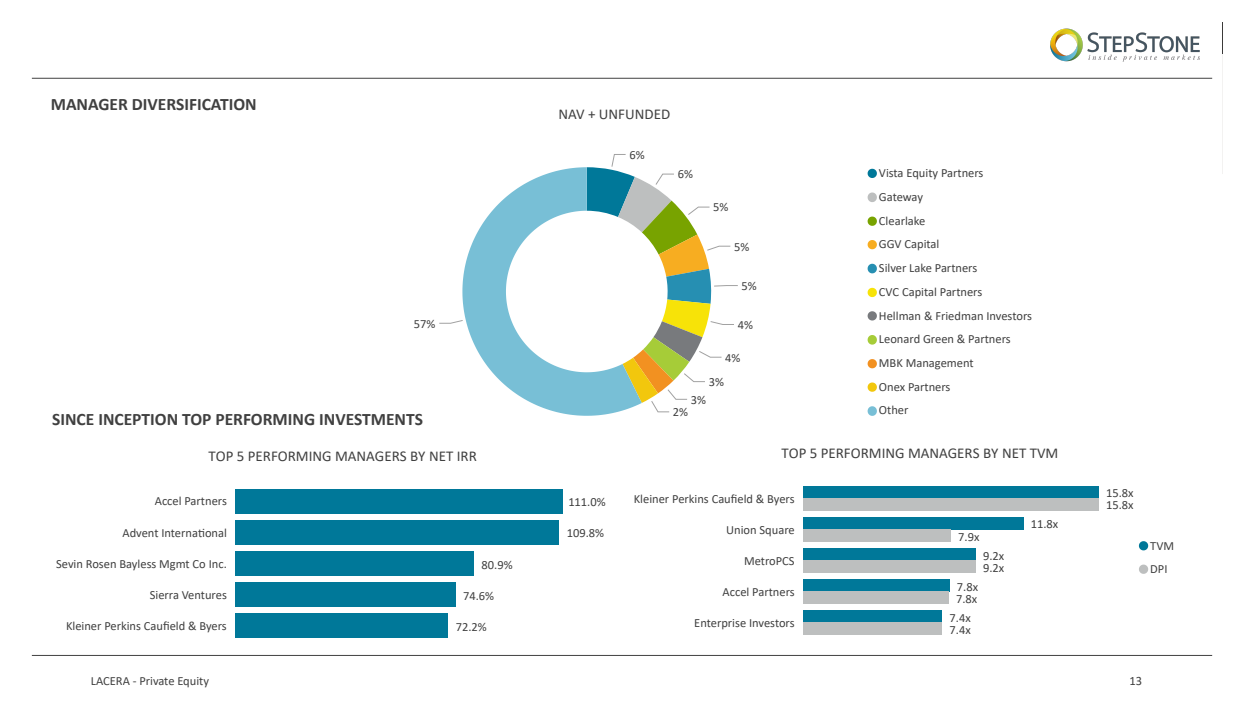
<style>
.page{position:relative;width:1245px;height:720px;background:#fff}
.page>*{position:absolute;margin:0;border:0;box-sizing:border-box;transform-origin:0 0}
.t1{font:700 17.5px "Calibri";color:#404040}
.t2{font:15px "Calibri";color:#404040}
.t3{font:12.75px "Calibri";color:#404040}
.t4{font:12.5px/23.8px "Calibri";color:#404040}
</style>
<div class="page">
<img style="left:1050px;top:28px;width:150px;height:34px">
<hr style="left:32px;top:78px;width:1180px;height:1px;background:#404040">
<hr style="left:32px;top:655px;width:1180px;height:1px;background:#404040">
<div style="left:235px;top:489px;width:328px;height:24px;background:#007899"></div>
<div style="left:235px;top:520px;width:324px;height:24px;background:#007899"></div>
<div style="left:235px;top:551px;width:239px;height:24px;background:#007899"></div>
<div style="left:235px;top:582px;width:221px;height:24px;background:#007899"></div>
<div style="left:235px;top:614px;width:213px;height:24px;background:#007899"></div>
<div style="left:803px;top:486px;width:296px;height:12px;background:#007899"></div>
<div style="left:803px;top:517px;width:220px;height:12px;background:#007899"></div>
<div style="left:803px;top:548px;width:173px;height:12px;background:#007899"></div>
<div style="left:803px;top:579px;width:146px;height:13px;background:#007899"></div>
<div style="left:803px;top:611px;width:139px;height:12px;background:#007899"></div>
<div style="left:803px;top:498px;width:296px;height:12px;background:#bdbfbf"></div>
<div style="left:803px;top:529px;width:148px;height:12px;background:#bdbfbf"></div>
<div style="left:803px;top:560px;width:173px;height:12px;background:#bdbfbf"></div>
<div style="left:803px;top:592px;width:146px;height:12px;background:#bdbfbf"></div>
<div style="left:803px;top:623px;width:139px;height:12px;background:#bdbfbf"></div>
<svg style="left:1139px;top:541px;width:9px;height:9px"></svg>
<svg style="left:1139px;top:565px;width:9px;height:9px"></svg>
<svg style="left:462px;top:167px;width:151px;height:249px"></svg>
<svg style="left:587px;top:154px;width:151px;height:259px"></svg>
<svg style="left:439px;top:319px;width:25px;height:5px"></svg>
<svg style="left:868px;top:169px;width:9px;height:9px"></svg>
<svg style="left:868px;top:193px;width:9px;height:9px"></svg>
<svg style="left:868px;top:217px;width:9px;height:9px"></svg>
<svg style="left:868px;top:240px;width:9px;height:9px"></svg>
<svg style="left:868px;top:264px;width:9px;height:9px"></svg>
<svg style="left:868px;top:288px;width:9px;height:9px"></svg>
<svg style="left:868px;top:311px;width:9px;height:10px"></svg>
<svg style="left:868px;top:335px;width:9px;height:10px"></svg>
<svg style="left:868px;top:359px;width:9px;height:9px"></svg>
<svg style="left:868px;top:383px;width:9px;height:9px"></svg>
<svg style="left:868px;top:406px;width:9px;height:10px"></svg>
<h1 class="t1" style="left:51px;top:94px;width:208px">MANAGER DIVERSIFICATION</h1>
<p class="t4" style="left:414px;top:311px;width:23px">57%</p>
<h1 class="t1" style="left:52px;top:409px;width:372px">SINCE INCEPTION TOP PERFORMING INVESTMENTS</h1>
<p class="t2" style="left:209px;top:446px;width:270px">TOP 5 PERFORMING MANAGERS BY NET IRR</p>
<p class="t4" style="left:155px;top:489px;width:74px">Accel Partners</p>
<p class="t4" style="left:122px;top:520px;width:106px">Advent International</p>
<p class="t4" style="left:56px;top:552px;width:172px">Sevin Rosen Bayless Mgmt Co Inc.</p>
<p class="t4" style="left:150px;top:583px;width:79px">Sierra Ventures</p>
<p class="t4" style="left:66px;top:614px;width:162px">Kleiner Perkins Caufield &amp; Byers</p>
<p class="t4" style="left:482px;top:552px;width:33px">80.9%</p>
<p class="t4" style="left:463px;top:584px;width:33px">74.6%</p>
<p class="t4" style="left:456px;top:615px;width:33px">72.2%</p>
<p class="t4" style="left:91px;top:669px;width:120px">LACERA - Private Equity</p>
<p class="t2" style="left:559px;top:105px;width:113px">NAV + UNFUNDED</p>
<p class="t4" style="left:629px;top:143px;width:17px">6%</p>
<p class="t4" style="left:678px;top:162px;width:17px">6%</p>
<p class="t4" style="left:713px;top:195px;width:17px">5%</p>
<p class="t4" style="left:734px;top:234px;width:17px">5%</p>
<p class="t4" style="left:742px;top:274px;width:17px">5%</p>
<p class="t4" style="left:738px;top:313px;width:17px">4%</p>
<p class="t4" style="left:725px;top:345px;width:17px">4%</p>
<p class="t4" style="left:709px;top:370px;width:17px">3%</p>
<p class="t4" style="left:691px;top:388px;width:17px">3%</p>
<p class="t4" style="left:673px;top:400px;width:17px">2%</p>
<p class="t4" style="left:879px;top:161px;width:155px">Vista Equity Partners<br>Gateway<br>Clearlake<br>GGV Capital<br>Silver Lake Partners<br>CVC Capital Partners<br>Hellman &amp; Friedman Investors<br>Leonard Green &amp; Partners<br>MBK Management<br>Onex Partners<br>Other</p>
<p class="t4" style="left:568px;top:490px;width:39px">111.0%</p>
<p class="t4" style="left:567px;top:521px;width:39px">109.8%</p>
<p class="t2" style="left:781px;top:443px;width:278px">TOP 5 PERFORMING MANAGERS BY NET TVM</p>
<p class="t4" style="left:634px;top:486px;width:162px">Kleiner Perkins Caufield &amp; Byers</p>
<p class="t4" style="left:726px;top:518px;width:70px">Union Square</p>
<p class="t4" style="left:744px;top:549px;width:52px">MetroPCS</p>
<p class="t4" style="left:723px;top:580px;width:74px">Accel Partners</p>
<p class="t4" style="left:694px;top:611px;width:102px">Enterprise Investors</p>
<p class="t4" style="left:1031px;top:512px;width:29px">11.8x</p>
<p class="t4" style="left:958px;top:524px;width:23px">7.9x</p>
<p class="t4" style="left:983px;top:543px;width:23px">9.2x</p>
<p class="t4" style="left:983px;top:555px;width:23px">9.2x</p>
<p class="t4" style="left:957px;top:575px;width:23px">7.8x</p>
<p class="t4" style="left:950px;top:606px;width:23px">7.4x</p>
<p class="t4" style="left:956px;top:587px;width:23px">7.8x</p>
<p class="t4" style="left:950px;top:618px;width:23px">7.4x</p>
<p class="t4" style="left:1106px;top:481px;width:29px">15.8x</p>
<p class="t4" style="left:1106px;top:493px;width:29px">15.8x</p>
<p class="t4" style="left:1150px;top:534px;width:25px">TVM<br>DPI</p>
<p class="t3" style="left:1129px;top:673px;width:14px">13</p>
</div>
